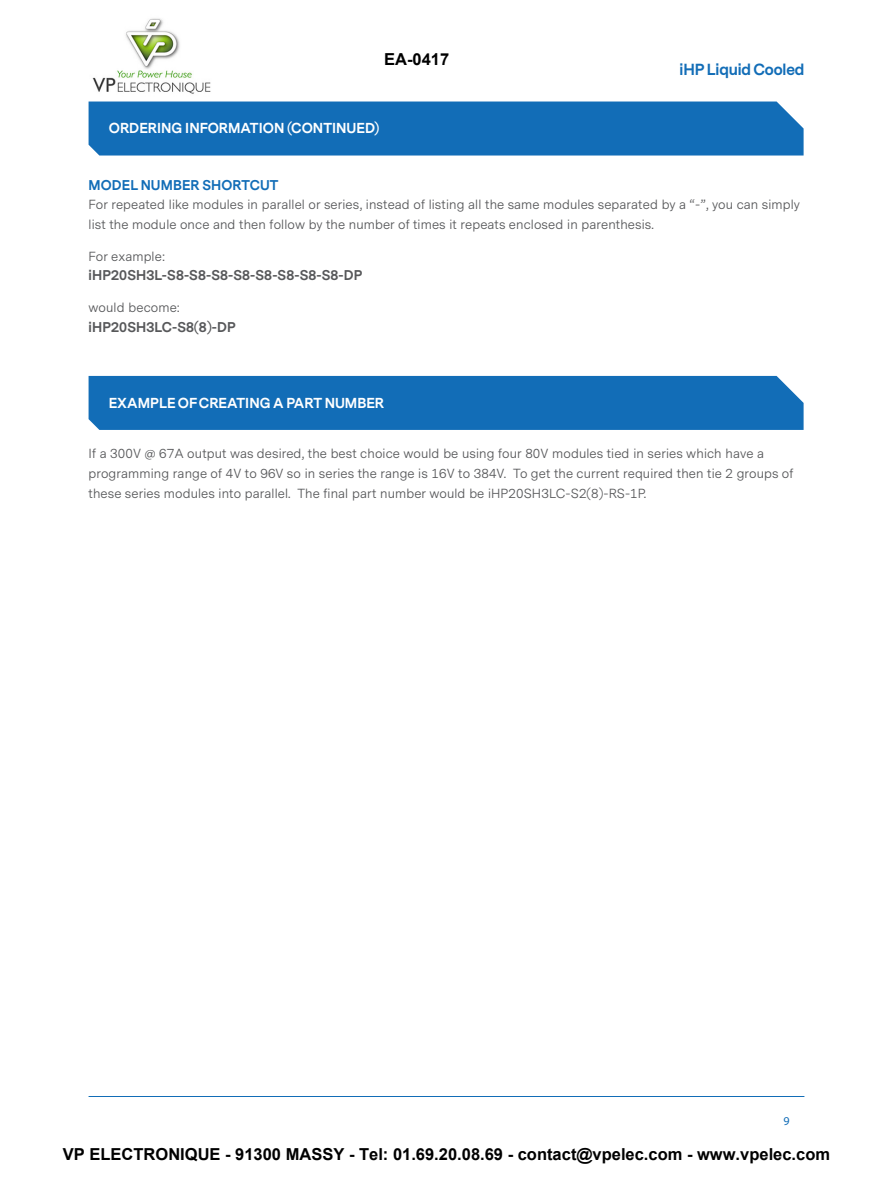
<style>
.page{position:relative;width:893px;height:1188px;background:#fff}
.page>*{position:absolute;margin:0;border:0;box-sizing:border-box;transform-origin:0 0}
.t1{font:700 16.5px "Arial";color:#000}
.t2{font:700 15px "Messina Sans";letter-spacing:-.01em;color:#126db7}
.t3{font:700 13.5px "Messina Sans";color:#fff}
.t4{font:13.2px/19.8px "Messina Sans";letter-spacing:.01em;color:#57585a}
.t5{font:700 13.2px "Messina Sans";letter-spacing:.01em;color:#57585a}
.t6{font:700 13.2px "Messina Sans";letter-spacing:.01em;color:#126db7}
.t7{font:700 12px "Messina Sans";color:#126db7}
</style>
<div class="page">
<hr style="left:89px;top:1096px;width:715px;height:1px;background:#126db7">
<div style="left:89px;top:102px;width:715px;height:54px;background:#126db7"></div>
<div style="left:89px;top:376px;width:715px;height:54px;background:#126db7"></div>
<img style="left:92px;top:18px;width:119px;height:76px">
<p class="t1" style="left:384px;top:48px;width:67px">EA-0417</p>
<p class="t3" style="left:109px;top:119px;width:272px">ORDERING INFORMATION (CONTINUED)</p>
<p class="t2" style="left:680px;top:59px;width:126px">iHP Liquid Cooled</p>
<p class="t6" style="left:89px;top:176px;width:191px">MODEL NUMBER SHORTCUT</p>
<p class="t4" style="left:89px;top:195px;width:713px">For repeated like modules in parallel or series, instead of listing all the same modules separated by a “-”, you can simply list the module once and then follow by the number of times it repeats enclosed in parenthesis.</p>
<p class="t4" style="left:89px;top:247px;width:78px">For example:</p>
<p class="t5" style="left:89px;top:266px;width:275px">iHP20SH3L-S8-S8-S8-S8-S8-S8-S8-S8-DP</p>
<p class="t4" style="left:89px;top:298px;width:93px">would become:</p>
<p class="t5" style="left:89px;top:318px;width:149px">iHP20SH3LC-S8(8)-DP</p>
<p class="t3" style="left:109px;top:393px;width:277px">EXAMPLE OF CREATING A PART NUMBER</p>
<p class="t4" style="left:89px;top:444px;width:706px">If a 300V @ 67A output was desired, the best choice would be using four 80V modules tied in series which have a programming range of 4V to 96V so in series the range is 16V to 384V. To get the current required then tie 2 groups of these series modules into parallel. The final part number would be iHP20SH3LC-S2(8)-RS-1P.</p>
<p class="t7" style="left:783px;top:1114px;width:8px">9</p>
<p class="t1" style="left:63px;top:1143px;width:769px">VP ELECTRONIQUE - 91300 MASSY - Tel: 01.69.20.08.69 - contact@vpelec.com - www.vpelec.com</p>
</div>
